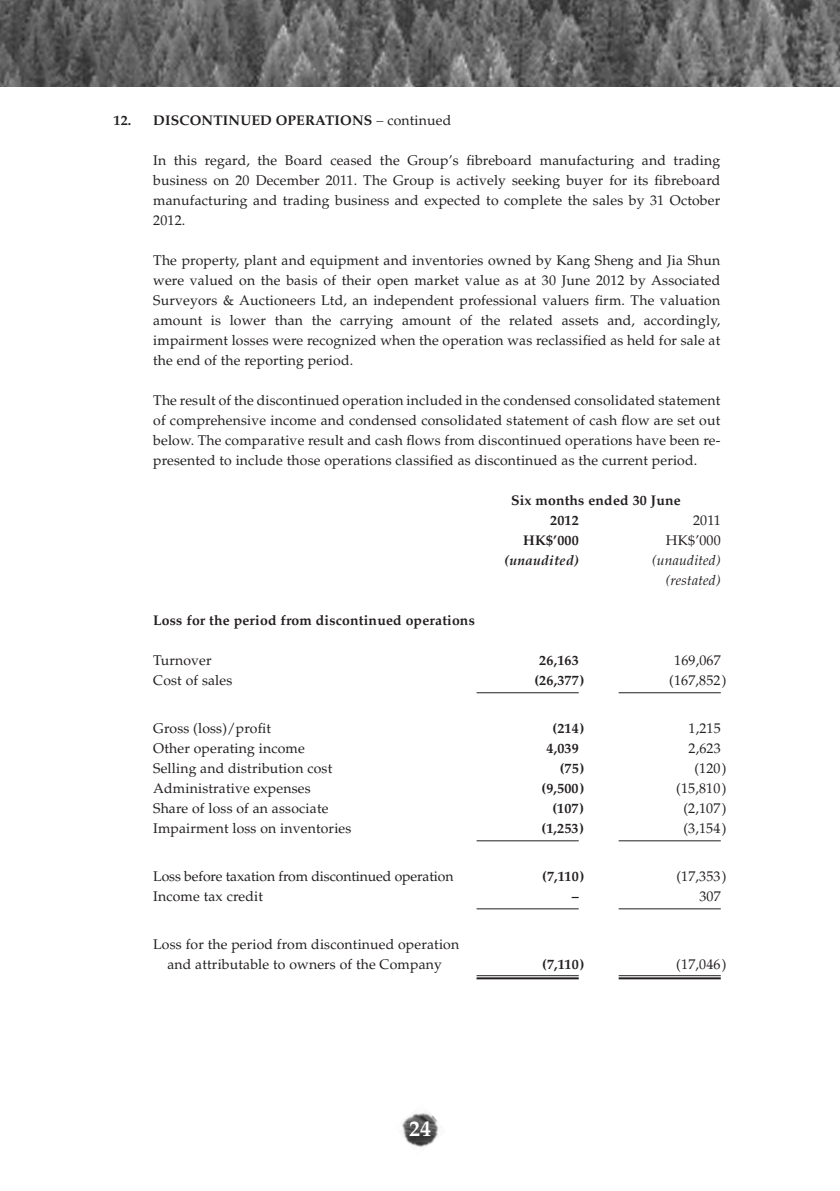
<style>
.page{position:relative;width:840px;height:1191px;background:#fff}
.page>*{position:absolute;margin:0;border:0;box-sizing:border-box;transform-origin:0 0}
.t1{font:700 22px "Palatino LT Std";color:#fff}
.t2{font:14px/20px "Palatino LT Std";letter-spacing:.01em;color:#231f20;text-align:justify}
.t3{font:700 14px/20px "Palatino LT Std";letter-spacing:.01em;color:#231f20}
.t4{font:14px "Palatino LT Std";letter-spacing:-.01em;color:#231f20}
.t5{font:italic 14px/20px "Palatino LT Std";letter-spacing:.01em;color:#231f20;text-align:right}
.t6{font:italic 700 14px "Palatino LT Std";letter-spacing:.01em;color:#231f20}
.s1{font-weight:300}
.s2{font-weight:400}
</style>
<div class="page">
<img style="left:402px;top:1112px;width:40px;height:38px">
<img style="left:0;top:0;width:840px;height:86px">
<hr style="left:476px;top:692px;width:102px;height:1px;background:#231f20">
<hr style="left:618px;top:692px;width:102px;height:1px;background:#231f20">
<hr style="left:476px;top:840px;width:102px;height:1px;background:#231f20">
<hr style="left:618px;top:840px;width:102px;height:1px;background:#231f20">
<hr style="left:476px;top:908px;width:102px;height:1px;background:#231f20">
<hr style="left:618px;top:908px;width:102px;height:1px;background:#231f20">
<hr style="left:476px;top:975px;width:102px;height:1px;background:#231f20">
<hr style="left:476px;top:977px;width:102px;height:2px;background:#231f20">
<hr style="left:618px;top:975px;width:102px;height:1px;background:#231f20">
<hr style="left:618px;top:977px;width:102px;height:2px;background:#231f20">
<p class="t3" style="left:113px;top:110px;width:339px">12. DISCONTINUED OPERATIONS <span class="s1">–</span> <span class="s2">continued</span></p>
<p class="t2" style="left:153px;top:150px;width:568px">In this regard, the Board ceased the Group’s fibreboard manufacturing and trading business on 20 December 2011. The Group is actively seeking buyer for its fibreboard manufacturing and trading business and expected to complete the sales by 31 October 2012.</p>
<p class="t2" style="left:153px;top:250px;width:568px">The property, plant and equipment and inventories owned by Kang Sheng and Jia Shun were valued on the basis of their open market value as at 30 June 2012 by Associated Surveyors &amp; Auctioneers Ltd, an independent professional valuers firm. The valuation amount is lower than the carrying amount of the related assets and, accordingly, impairment losses were recognized when the operation was reclassified as held for sale at the end of the reporting period.</p>
<p class="t2" style="left:153px;top:390px;width:568px">The result of the discontinued operation included in the condensed consolidated statement of comprehensive income and condensed consolidated statement of cash flow are set out below. The comparative result and cash flows from discontinued operations have been re&shy;presented to include those operations classified as discontinued as the current period.</p>
<p class="t3" style="left:550px;top:490px;width:132px;text-indent:-39px">Six months ended 30 June<br>2012</p>
<p class="t2" style="left:692px;top:510px;width:29px">2011</p>
<p class="t3" style="left:523px;top:530px;width:57px">HK$’000</p>
<p class="t2" style="left:665px;top:530px;width:56px">HK$’000</p>
<p class="t6" style="left:504px;top:552px;width:76px">(unaudited)</p>
<p class="t5" style="left:651px;top:551px;width:70px">(unaudited) (restated)</p>
<p class="t3" style="left:153px;top:610px;width:323px">Loss for the period from discontinued operations</p>
<p class="t2" style="left:153px;top:650px;width:60px">Turnover</p>
<p class="t3" style="left:539px;top:650px;width:26px">26,163</p>
<p class="t2" style="left:673px;top:650px;width:48px">169,067</p>
<p class="t2" style="left:153px;top:671px;width:81px">Cost of sales</p>
<p class="t3" style="left:534px;top:670px;width:51px">(26,377 )</p>
<p class="t2" style="left:668px;top:671px;width:59px">(167,852)</p>
<p class="t2" style="left:153px;top:718px;width:119px">Gross (loss)/profit</p>
<p class="t3" style="left:552px;top:718px;width:33px">(214 )</p>
<p class="t2" style="left:688px;top:718px;width:34px">1,215</p>
<p class="t2" style="left:153px;top:739px;width:153px">Other operating income</p>
<p class="t3" style="left:546px;top:738px;width:34px">4,039</p>
<p class="t2" style="left:688px;top:739px;width:34px">2,623</p>
<p class="t2" style="left:153px;top:759px;width:180px">Selling and distribution cost</p>
<p class="t3" style="left:559px;top:758px;width:26px">(75 )</p>
<p class="t2" style="left:694px;top:759px;width:34px">(120)</p>
<p class="t2" style="left:153px;top:779px;width:159px">Administrative expenses</p>
<p class="t3" style="left:541px;top:778px;width:44px">(9,500)</p>
<p class="t2" style="left:676px;top:779px;width:52px">(15,810)</p>
<p class="t2" style="left:153px;top:799px;width:177px">Share of loss of an associate</p>
<p class="t3" style="left:552px;top:798px;width:33px">(107 )</p>
<p class="t2" style="left:683px;top:799px;width:44px">(2,107)</p>
<p class="t2" style="left:153px;top:819px;width:200px">Impairment loss on inventories</p>
<p class="t3" style="left:541px;top:818px;width:44px">(1,253 )</p>
<p class="t2" style="left:683px;top:819px;width:44px">(3,154)</p>
<p class="t4" style="left:153px;top:868px;width:301px">Loss before taxation from discontinued operation</p>
<p class="t3" style="left:542px;top:866px;width:44px">(7,110)</p>
<p class="t2" style="left:676px;top:866px;width:52px">(17,353)</p>
<p class="t2" style="left:153px;top:887px;width:111px">Income tax credit</p>
<p class="t3" style="left:571px;top:886px;width:8px">–</p>
<p class="t2" style="left:699px;top:886px;width:23px">307</p>
<p class="t2" style="left:153px;top:934px;width:307px;text-align:center">Loss for the period from discontinued operation and attributable to owners of the Company</p>
<p class="t3" style="left:542px;top:954px;width:44px">(7,110)</p>
<p class="t2" style="left:676px;top:955px;width:52px">(17,046)</p>
<p class="t1" style="left:409px;top:1115px;width:12px">24</p>
</div>
